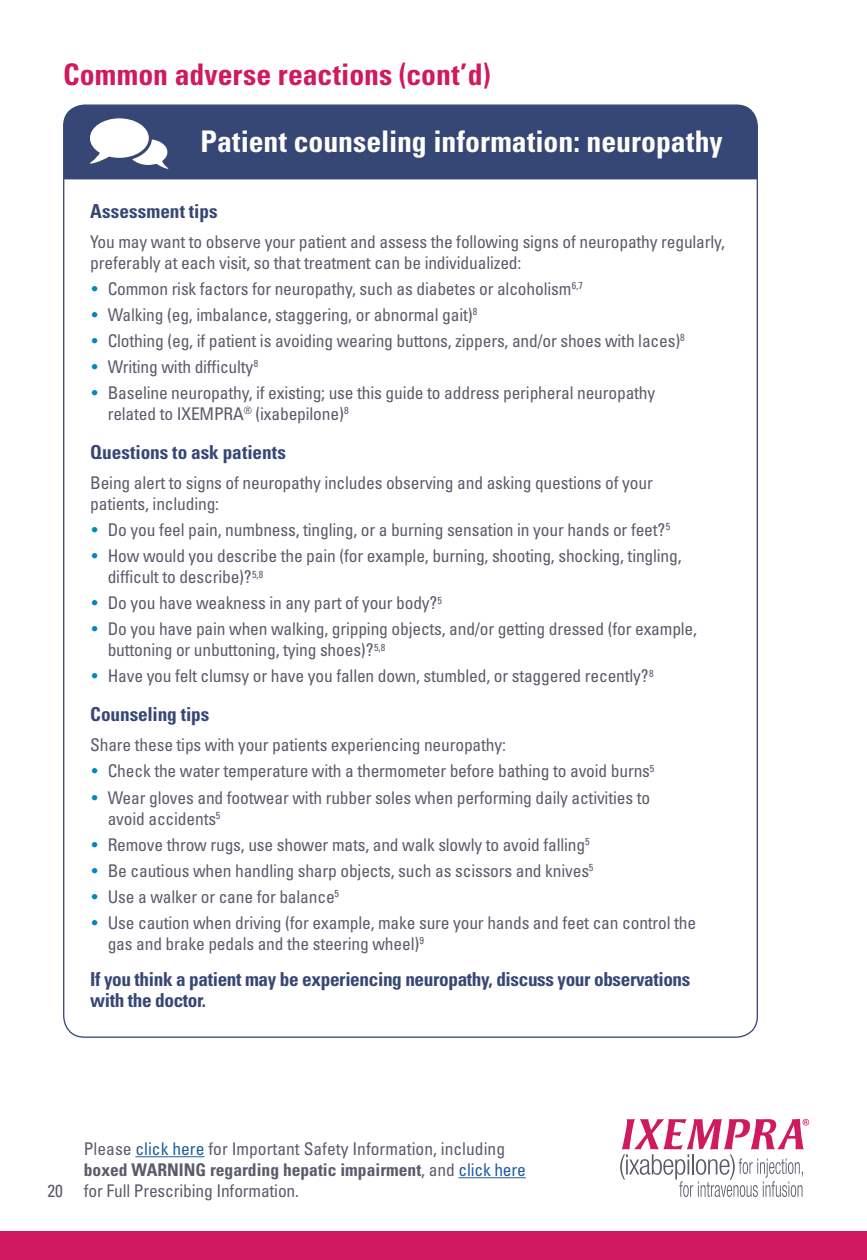
<style>
.page{position:relative;width:867px;height:1260px;background:#fff}
.page>*{position:absolute;margin:0;border:0;box-sizing:border-box;transform-origin:0 0}
.t1{font:700 condensed 29.75px "Univers LT Std";color:#fff}
.t2{font:700 condensed 29.75px "Univers LT Std";letter-spacing:.005em;color:#d0195f}
.t3{font:700 condensed 19.25px/21px "Univers LT Std";letter-spacing:-.02em;color:#374775}
.t4{font:700 condensed 19.25px "Univers LT Std";color:#374775}
.t5{font:condensed 17.5px/21px "Univers LT Std";letter-spacing:-.01em;color:#5a5c6c}
.t6{font:700 condensed 17.5px "Univers LT Std";color:#5a5c6c}
.s1{color:#0088c0}
.s2{color:#205d9e}
.s3{font-weight:400}
.s4{font-weight:400;color:#205d9e}
</style>
<div class="page">
<div style="left:0;top:1231px;width:866px;height:29px;background:#d0195f"></div>
<div style="left:64px;top:105px;width:693px;height:74px;background:#374775"></div>
<svg style="left:89px;top:118px;width:80px;height:51px"></svg>
<svg style="left:620px;top:1119px;width:189px;height:78px"></svg>
<hr style="left:135px;top:1156px;width:69px;height:1px;background:#205d9e">
<hr style="left:458px;top:1177px;width:67px;height:1px;background:#205d9e">
<h1 class="t2" style="left:63px;top:56px;width:429px">Common adverse reactions (cont’d)</h1>
<h1 class="t1" style="left:200px;top:123px;width:523px">Patient counseling information: neuropathy</h1>
<p class="t4" style="left:90px;top:199px;width:129px">Assessment tips</p>
<p class="t5" style="left:90px;top:231px;width:636px">You may want to observe your patient and assess the following signs of neuropathy regularly, preferably at each visit, so that treatment can be individualized:</p>
<p class="t5" style="left:92px;top:278px;width:492px"><span class="s1">•</span> Common risk factors for neuropathy, such as diabetes or alcoholism<sup>6,7</sup></p>
<p class="t5" style="left:92px;top:304px;width:387px"><span class="s1">•</span> Walking (eg, imbalance, staggering, or abnormal gait)<sup>8</sup></p>
<p class="t5" style="left:92px;top:330px;width:594px"><span class="s1">•</span> Clothing (eg, if patient is avoiding wearing buttons, zippers, and/or shoes with laces)<sup>8</sup></p>
<p class="t5" style="left:92px;top:356px;width:168px"><span class="s1">•</span> Writing with difficulty<sup>8</sup></p>
<p class="t5" style="left:108px;top:382px;width:549px;text-indent:-16px"><span class="s1">•</span> Baseline neuropathy, if existing; use this guide to address peripheral neuropathy related to IXEMPRA<sup>®</sup> (ixabepilone)<sup>8</sup></p>
<p class="t4" style="left:90px;top:440px;width:197px">Questions to ask patients</p>
<p class="t5" style="left:90px;top:472px;width:564px">Being alert to signs of neuropathy includes observing and asking questions of your patients, including:</p>
<p class="t5" style="left:92px;top:519px;width:579px"><span class="s1">•</span> Do you feel pain, numbness, tingling, or a burning sensation in your hands or feet?<sup>5</sup></p>
<p class="t5" style="left:108px;top:545px;width:575px;text-indent:-16px"><span class="s1">•</span> How would you describe the pain (for example, burning, shooting, shocking, tingling, difficult to describe)?<sup>5,8</sup></p>
<p class="t5" style="left:92px;top:592px;width:351px"><span class="s1">•</span> Do you have weakness in any part of your body?<sup>5</sup></p>
<p class="t5" style="left:108px;top:618px;width:590px;text-indent:-16px"><span class="s1">•</span> Do you have pain when walking, gripping objects, and/or getting dressed (for example, buttoning or unbuttoning, tying shoes)?<sup>5,8</sup></p>
<p class="t5" style="left:92px;top:666px;width:563px"><span class="s1">•</span> Have you felt clumsy or have you fallen down, stumbled, or staggered recently?<sup>8</sup></p>
<p class="t3" style="left:90px;top:704px;width:121px">Counseling tips</p>
<p class="t5" style="left:90px;top:734px;width:417px">Share these tips with your patients experiencing neuropathy:</p>
<p class="t5" style="left:92px;top:760px;width:564px"><span class="s1">•</span> Check the water temperature with a thermometer before bathing to avoid burns<sup>5</sup></p>
<p class="t5" style="left:108px;top:787px;width:543px;text-indent:-16px"><span class="s1">•</span> Wear gloves and footwear with rubber soles when performing daily activities to avoid accidents<sup>5</sup></p>
<p class="t5" style="left:92px;top:834px;width:499px"><span class="s1">•</span> Remove throw rugs, use shower mats, and walk slowly to avoid falling<sup>5</sup></p>
<p class="t5" style="left:92px;top:860px;width:503px"><span class="s1">•</span> Be cautious when handling sharp objects, such as scissors and knives<sup>5</sup></p>
<p class="t5" style="left:92px;top:886px;width:248px"><span class="s1">•</span> Use a walker or cane for balance<sup>5</sup></p>
<p class="t5" style="left:108px;top:912px;width:590px;text-indent:-16px"><span class="s1">•</span> Use caution when driving (for example, make sure your hands and feet can control the gas and brake pedals and the steering wheel)<sup>9</sup></p>
<p class="t3" style="left:90px;top:969px;width:601px">If you think a patient may be experiencing neuropathy, discuss your observations with the doctor.</p>
<p class="t5" style="left:84px;top:1138px;width:422px">Please <span class="s2">click here</span> for Important Safety Information, including</p>
<p class="t6" style="left:84px;top:1159px;width:443px">boxed WARNING regarding hepatic impairment<span class="s3">, and</span> <span class="s4">click here</span></p>
<p class="t5" style="left:47px;top:1180px;width:253px">20 for Full Prescribing Information.</p>
</div>
